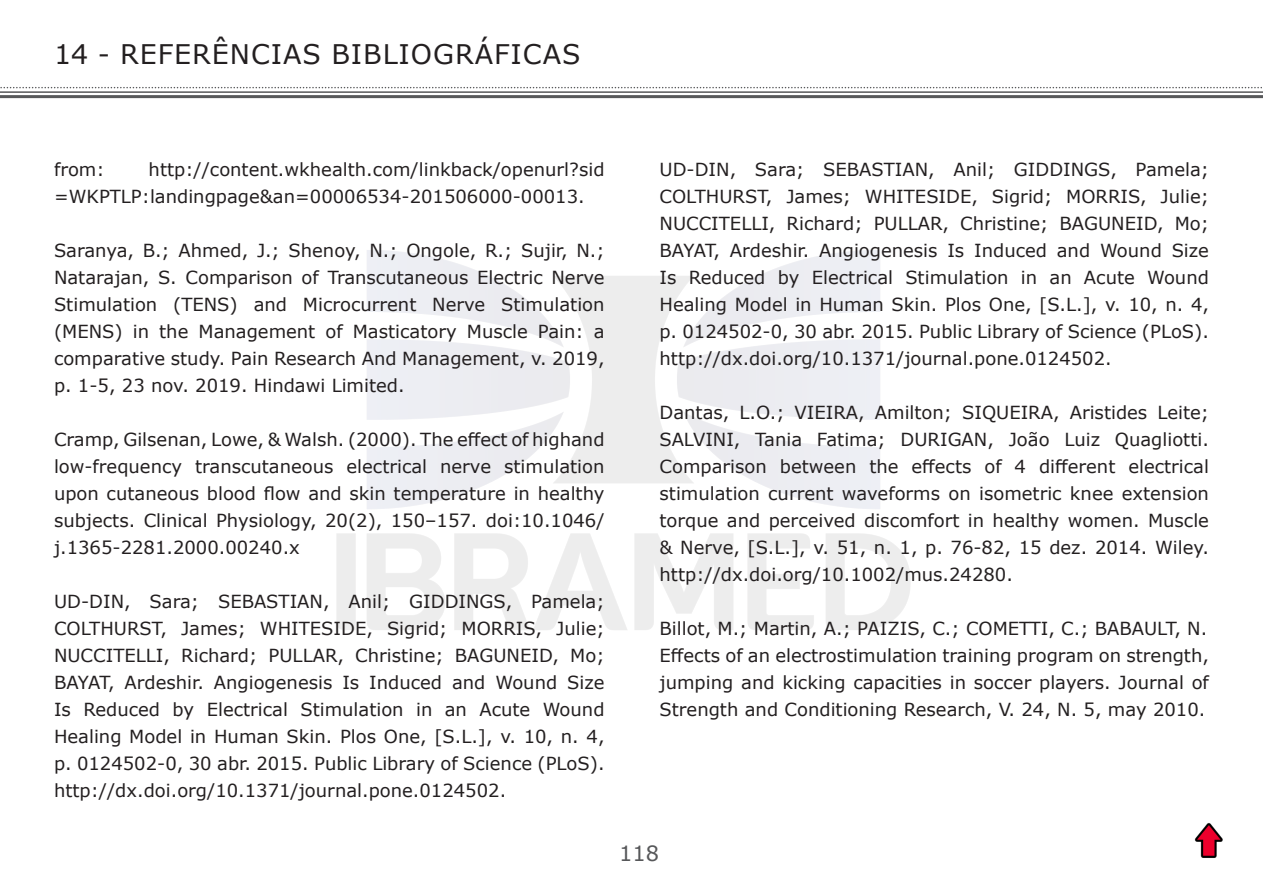
<style>
.page{position:relative;width:1263px;height:893px;background:#fff}
.page>*{position:absolute;margin:0;border:0;box-sizing:border-box;transform-origin:0 0}
.TITULO_1{font:27px "Verdana";letter-spacing:.035em;color:#231f20}
.t1{font:21px "Verdana";color:#57585a}
.Texto{font:18px/27px "Verdana";color:#231f20;text-align:justify}
</style>
<div class="page">
<svg style="left:0;top:87px;width:1262px;height:1px"></svg>
<hr style="left:0;top:91px;width:1263px;height:2px;background:#57585a">
<hr style="left:0;top:95px;width:1263px;height:3px;background:#57585a">
<img style="left:1194px;top:823px;width:29px;height:35px">
<p class="TITULO_1" style="left:54px;top:36px;width:528px">14 - REFERÊNCIAS BIBLIOGRÁFICAS</p>
<p class="Texto" style="left:54px;top:156px;width:52px">from:</p>
<p class="Texto" style="left:54px;top:156px;width:552px;text-indent:95px">http://content.wkhealth.com/linkback/openurl?sid =WKPTLP:landingpage&amp;an=00006534-201506000-00013.</p>
<p class="Texto" style="left:54px;top:237px;width:552px">Saranya, B.; Ahmed, J.; Shenoy, N.; Ongole, R.; Sujir, N.; Natarajan, S. Comparison of Transcutaneous Electric Nerve Stimulation (TENS) and Microcurrent Nerve Stimulation (MENS) in the Management of Masticatory Muscle Pain: a comparative study. Pain Research And Management, v. 2019,</p>
<p class="Texto" style="left:54px;top:372px;width:352px">p. 1-5, 23 nov. 2019. Hindawi Limited.</p>
<p class="Texto" style="left:54px;top:426px;width:552px">Cramp, Gilsenan, Lowe, &amp; Walsh. (2000). The effect of highand low-frequency transcutaneous electrical nerve stimulation upon cutaneous blood flow and skin temperature in healthy subjects. Clinical Physiology, 20(2), 150–157. doi:10.1046/ j.1365-2281.2000.00240.x</p>
<p class="Texto" style="left:54px;top:588px;width:552px">UD-DIN, Sara; SEBASTIAN, Anil; GIDDINGS, Pamela; COLTHURST, James; WHITESIDE, Sigrid; MORRIS, Julie; NUCCITELLI, Richard; PULLAR, Christine; BAGUNEID, Mo; BAYAT, Ardeshir. Angiogenesis Is Induced and Wound Size Is Reduced by Electrical Stimulation in an Acute Wound Healing Model in Human Skin. Plos One, [S.L.], v. 10, n. 4, p. 0124502-0, 30 abr. 2015. Public Library of Science (PLoS).</p>
<p class="Texto" style="left:54px;top:777px;width:454px">http://dx.doi.org/10.1371/journal.pone.0124502.</p>
<p class="Texto" style="left:659px;top:156px;width:551px">UD-DIN, Sara; SEBASTIAN, Anil; GIDDINGS, Pamela; COLTHURST, James; WHITESIDE, Sigrid; MORRIS, Julie; NUCCITELLI, Richard; PULLAR, Christine; BAGUNEID, Mo; BAYAT, Ardeshir. Angiogenesis Is Induced and Wound Size Is Reduced by Electrical Stimulation in an Acute Wound Healing Model in Human Skin. Plos One, [S.L.], v. 10, n. 4, p. 0124502-0, 30 abr. 2015. Public Library of Science (PLoS).</p>
<p class="Texto" style="left:659px;top:345px;width:454px">http://dx.doi.org/10.1371/journal.pone.0124502.</p>
<p class="Texto" style="left:659px;top:399px;width:551px">Dantas, L.O.; VIEIRA, Amilton; SIQUEIRA, Aristides Leite; SALVINI, Tania Fatima; DURIGAN, João Luiz Quagliotti.<br>Comparison between the effects of 4 different electrical stimulation current waveforms on isometric knee extension torque and perceived discomfort in healthy women. Muscle &amp; Nerve, [S.L.], v. 51, n. 1, p. 76-82, 15 dez. 2014. Wiley. http://dx.doi.org/10.1002/mus.24280.</p>
<p class="Texto" style="left:659px;top:615px;width:549px">Billot, M.; Martin, A.; PAIZIS, C.; COMETTI, C.; BABAULT, N.</p>
<p class="Texto" style="left:659px;top:642px;width:551px">Effects of an electrostimulation training program on strength,</p>
<p class="Texto" style="left:659px;top:669px;width:551px">jumping and kicking capacities in soccer players. Journal of<br>Strength and Conditioning Research, V. 24, N. 5, may 2010.</p>
<p class="t1" style="left:619px;top:839px;width:42px">118</p>
</div>
